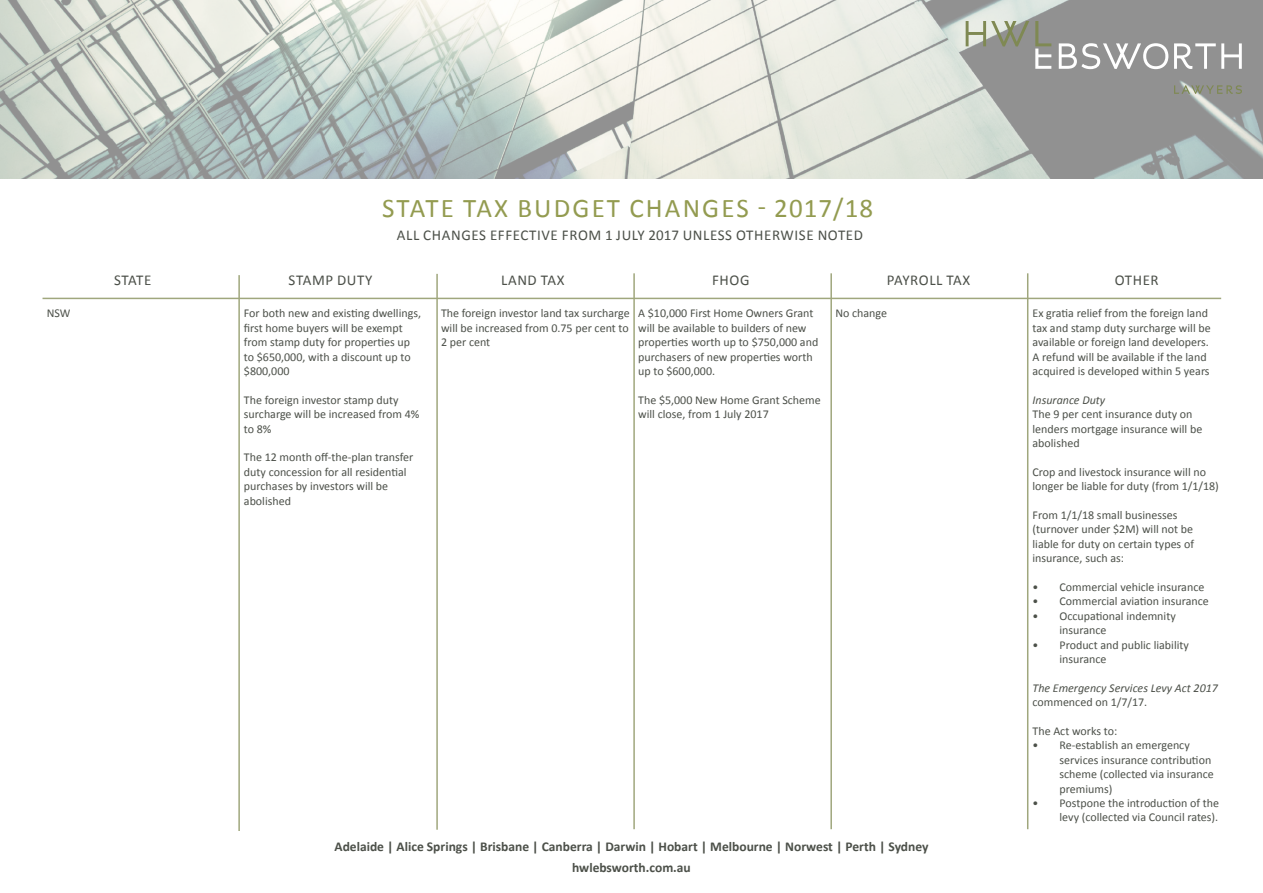
<style>
.page{position:relative;width:1263px;height:893px;background:#fff}
.page>*{position:absolute;margin:0;border:0;box-sizing:border-box;transform-origin:0 0}
.Normal_Text{font:27px "Calibri";letter-spacing:.08em;color:#939b50}
.t1{font:15px "Calibri";letter-spacing:.04em;color:#4c5049}
.Offices{font:700 13.5px "Calibri";color:#4c5049}
.Website{font:700 13.5px "Calibri";color:#4c5049}
.Heading_-_area_2{font:12px/14.4px "Calibri";color:#4c5049}
.Heading_-_area_2-2{font:italic 12px/14.4px "Calibri";color:#4c5049}
.s1{font-style:normal}
</style>
<div class="page">
<img style="left:0;top:0;width:1263px;height:179px">
<svg style="left:1035px;top:21px;width:16px;height:48px"></svg>
<svg style="left:966px;top:21px;width:63px;height:25px;background:#a9ae9c"></svg>
<svg style="left:1059px;top:43px;width:109px;height:26px"></svg>
<svg style="left:1174px;top:43px;width:68px;height:26px"></svg>
<svg style="left:1174px;top:85px;width:68px;height:9px"></svg>
<hr style="left:238px;top:275px;width:2px;height:556px;background:#a0a77d">
<hr style="left:43px;top:298px;width:1178px;height:1px;background:#a0a77d">
<hr style="left:436px;top:274px;width:2px;height:556px;background:#a0a77d">
<hr style="left:633px;top:273px;width:2px;height:556px;background:#a0a77d">
<hr style="left:830px;top:273px;width:2px;height:556px;background:#a0a77d">
<hr style="left:1027px;top:273px;width:1px;height:556px;background:#a0a77d">
<p class="Normal_Text" style="left:382px;top:191px;width:493px">STATE TAX BUDGET CHANGES - 2017/18</p>
<p class="t1" style="left:397px;top:226px;width:468px">ALL CHANGES EFFECTIVE FROM 1 JULY 2017 UNLESS OTHERWISE NOTED</p>
<p class="t1" style="left:114px;top:270px;width:39px">STATE</p>
<p class="t1" style="left:289px;top:270px;width:85px">STAMP DUTY</p>
<p class="t1" style="left:501px;top:270px;width:65px">LAND TAX</p>
<p class="t1" style="left:712px;top:270px;width:39px">FHOG</p>
<p class="t1" style="left:887px;top:270px;width:85px">PAYROLL TAX</p>
<p class="t1" style="left:1115px;top:270px;width:45px">OTHER</p>
<p class="Heading_-_area_2" style="left:47px;top:306px;width:25px">NSW</p>
<p class="Heading_-_area_2" style="left:244px;top:306px;width:179px">For both new and existing dwellings, first home buyers will be exempt from stamp duty for properties up to $650,000, with a discount up to $800,000</p>
<p class="Heading_-_area_2" style="left:244px;top:393px;width:177px">The foreign investor stamp duty surcharge will be increased from 4% to 8%</p>
<p class="Heading_-_area_2" style="left:244px;top:450px;width:171px">The 12 month off-the-plan transfer duty concession for all residential purchases by investors will be abolished</p>
<p class="Heading_-_area_2" style="left:441px;top:306px;width:190px;text-align:justify">The foreign investor land tax surcharge will be increased from 0.75 per cent to 2 per cent</p>
<p class="Heading_-_area_2" style="left:638px;top:306px;width:182px">A $10,000 First Home Owners Grant will be available to builders of new properties worth up to $750,000 and purchasers of new properties worth up to $600,000.</p>
<p class="Heading_-_area_2" style="left:638px;top:393px;width:184px">The $5,000 New Home Grant Scheme will close, from 1 July 2017</p>
<p class="Heading_-_area_2" style="left:835px;top:306px;width:53px">No change</p>
<p class="Heading_-_area_2" style="left:1032px;top:306px;width:180px">Ex gratia relief from the foreign land tax and stamp duty surcharge will be available or foreign land developers.<br>A refund will be available if the land acquired is developed within 5 years</p>
<p class="Heading_-_area_2-2" style="left:1032px;top:392px;width:74px">Insurance Duty</p>
<p class="Heading_-_area_2" style="left:1032px;top:407px;width:171px">The 9 per cent insurance duty on lenders mortgage insurance will be abolished</p>
<p class="Heading_-_area_2" style="left:1032px;top:465px;width:188px">Crop and livestock insurance will no longer be liable for duty (from 1/1/18)</p>
<p class="Heading_-_area_2" style="left:1032px;top:508px;width:163px">From 1/1/18 small businesses (turnover under $2M) will not be liable for duty on certain types of insurance, such as:</p>
<p class="Heading_-_area_2" style="left:1032px;top:580px;width:173px">• Commercial vehicle insurance</p>
<p class="Heading_-_area_2" style="left:1032px;top:594px;width:178px">• Commercial aviation insurance</p>
<p class="Heading_-_area_2" style="left:1059px;top:609px;width:118px;text-indent:-27px">• Occupational indemnity insurance</p>
<p class="Heading_-_area_2" style="left:1059px;top:637px;width:131px;text-indent:-27px">• Product and public liability insurance</p>
<p class="Heading_-_area_2-2" style="left:1032px;top:680px;width:187px">The Emergency Services Levy Act 2017 <span class="s1">commenced on 1/7/17.</span></p>
<p class="Heading_-_area_2" style="left:1032px;top:724px;width:86px">The Act works to:</p>
<p class="Heading_-_area_2" style="left:1059px;top:738px;width:156px;text-indent:-27px">• Re-establish an emergency services insurance contribution scheme (collected via insurance premiums)</p>
<p class="Heading_-_area_2" style="left:1032px;top:796px;width:188px;text-align:right">• Postpone the introduction of the levy (collected via Council rates).</p>
<p class="Offices" style="left:334px;top:838px;width:595px">Adelaide | Alice Springs | Brisbane | Canberra | Darwin | Hobart | Melbourne | Norwest | Perth | Sydney</p>
<p class="Website" style="left:572px;top:859px;width:120px">hwlebsworth.com.au</p>
</div>
